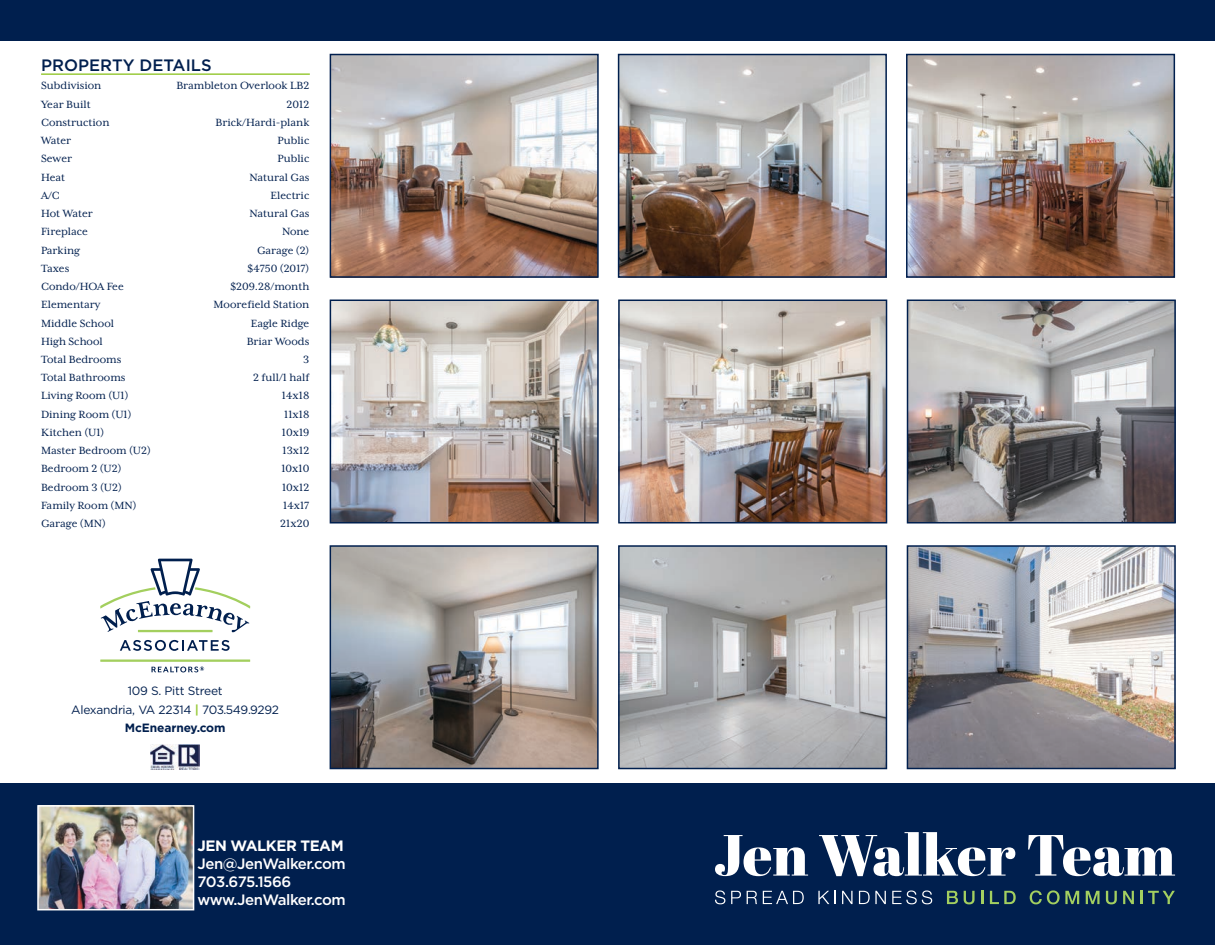
<style>
.page{position:relative;width:1215px;height:945px;background:#fff}
.page>*{position:absolute;margin:0;border:0;box-sizing:border-box;transform-origin:0 0}
.t1{font:500 16.5px "Gotham";color:#001f4e}
.Agent_website_back{font:500 15px "Gotham";letter-spacing:-.03em;color:#fff}
.Agent_website_back-2{font:700 15px "Gotham";letter-spacing:-.03em;color:#fff}
.t2{font:12px "Mrs Eaves XL Serif OT";color:#001f4e}
.Office_address{font:12px "Gotham";letter-spacing:-.02em;color:#001f4e}
.company_website{font:700 12px "Gotham";letter-spacing:-.01em;color:#001f4e}
.s1{font-weight:700;color:#9aca3c}
</style>
<div class="page">
<div style="left:1px;top:783px;width:1214px;height:162px;background:#001f4e"></div>
<div style="left:1px;top:0;width:1214px;height:40px;background:#001f4e"></div>
<img style="left:909px;top:57px;width:263px;height:218px">
<div style="left:906px;top:54px;width:269px;height:224px;border:2px solid #001f4e"></div>
<img style="left:910px;top:303px;width:263px;height:218px">
<div style="left:907px;top:300px;width:269px;height:224px;border:2px solid #001f4e"></div>
<img style="left:621px;top:57px;width:263px;height:218px">
<div style="left:618px;top:54px;width:269px;height:224px;border:2px solid #001f4e"></div>
<img style="left:621px;top:303px;width:263px;height:218px">
<div style="left:618px;top:300px;width:269px;height:224px;border:2px solid #001f4e"></div>
<img style="left:333px;top:57px;width:263px;height:218px">
<div style="left:330px;top:54px;width:269px;height:224px;border:2px solid #001f4e"></div>
<img style="left:333px;top:303px;width:263px;height:218px">
<div style="left:330px;top:300px;width:269px;height:224px;border:2px solid #001f4e"></div>
<hr style="left:41px;top:73px;width:269px;height:2px;background:#9aca3c">
<img style="left:151px;top:745px;width:49px;height:24px">
<svg style="left:151px;top:667px;width:53px;height:5px"></svg>
<hr style="left:100px;top:660px;width:150px;height:2px;background:#a3cf5e">
<svg style="left:100px;top:559px;width:150px;height:74px"></svg>
<svg style="left:120px;top:640px;width:110px;height:11px"></svg>
<svg style="left:715px;top:835px;width:93px;height:41px"></svg>
<svg style="left:819px;top:832px;width:196px;height:44px"></svg>
<svg style="left:1028px;top:835px;width:147px;height:41px"></svg>
<svg style="left:715px;top:891px;width:10px;height:13px"></svg>
<svg style="left:731px;top:891px;width:10px;height:13px"></svg>
<svg style="left:747px;top:891px;width:10px;height:13px"></svg>
<svg style="left:763px;top:891px;width:41px;height:13px"></svg>
<svg style="left:818px;top:891px;width:18px;height:13px"></svg>
<svg style="left:842px;top:891px;width:11px;height:13px"></svg>
<svg style="left:859px;top:891px;width:27px;height:13px"></svg>
<svg style="left:892px;top:891px;width:40px;height:13px"></svg>
<svg style="left:947px;top:891px;width:11px;height:13px"></svg>
<svg style="left:964px;top:891px;width:11px;height:13px"></svg>
<svg style="left:981px;top:891px;width:2px;height:13px"></svg>
<svg style="left:990px;top:891px;width:26px;height:13px"></svg>
<svg style="left:1030px;top:890px;width:49px;height:14px"></svg>
<svg style="left:1086px;top:891px;width:14px;height:13px"></svg>
<svg style="left:1106px;top:891px;width:11px;height:13px"></svg>
<svg style="left:1123px;top:891px;width:11px;height:13px"></svg>
<svg style="left:1140px;top:891px;width:35px;height:13px"></svg>
<img style="left:40px;top:808px;width:151px;height:99px">
<div style="left:37px;top:805px;width:157px;height:105px;border:2px solid #fff"></div>
<img style="left:910px;top:548px;width:263px;height:218px">
<div style="left:907px;top:545px;width:269px;height:224px;border:2px solid #001f4e"></div>
<img style="left:621px;top:548px;width:263px;height:218px">
<div style="left:618px;top:545px;width:269px;height:224px;border:2px solid #001f4e"></div>
<img style="left:333px;top:548px;width:263px;height:218px">
<div style="left:330px;top:545px;width:269px;height:224px;border:2px solid #001f4e"></div>
<p class="t1" style="left:41px;top:55px;width:172px">PROPERTY DETAILS</p>
<p class="t2" style="left:41px;top:80px;width:62px">Subdivision</p>
<p class="t2" style="left:176px;top:80px;width:134px">Brambleton Overlook LB2</p>
<p class="t2" style="left:41px;top:98px;width:51px">Year Built</p>
<p class="t2" style="left:287px;top:98px;width:24px">2012</p>
<p class="t2" style="left:41px;top:116px;width:70px">Construction</p>
<p class="t2" style="left:216px;top:116px;width:95px">Brick/Hardi-plank</p>
<p class="t2" style="left:41px;top:135px;width:32px">Water</p>
<p class="t2" style="left:278px;top:135px;width:33px">Public</p>
<p class="t2" style="left:41px;top:153px;width:33px">Sewer</p>
<p class="t2" style="left:278px;top:153px;width:33px">Public</p>
<p class="t2" style="left:41px;top:171px;width:26px">Heat</p>
<p class="t2" style="left:250px;top:171px;width:61px">Natural Gas</p>
<p class="t2" style="left:41px;top:189px;width:20px">A/C</p>
<p class="t2" style="left:271px;top:189px;width:40px">Electric</p>
<p class="t2" style="left:41px;top:207px;width:53px">Hot Water</p>
<p class="t2" style="left:250px;top:207px;width:61px">Natural Gas</p>
<p class="t2" style="left:41px;top:226px;width:48px">Fireplace</p>
<p class="t2" style="left:282px;top:226px;width:29px">None</p>
<p class="t2" style="left:41px;top:244px;width:40px">Parking</p>
<p class="t2" style="left:257px;top:244px;width:54px">Garage (2)</p>
<p class="t2" style="left:41px;top:262px;width:30px">Taxes</p>
<p class="t2" style="left:248px;top:262px;width:63px">$4750 (2017)</p>
<p class="t2" style="left:41px;top:280px;width:84px">Condo/HOA Fee</p>
<p class="t2" style="left:230px;top:280px;width:81px">$209.28/month</p>
<p class="t2" style="left:41px;top:299px;width:61px">Elementary</p>
<p class="t2" style="left:214px;top:299px;width:97px">Moorefield Station</p>
<p class="t2" style="left:41px;top:317px;width:74px">Middle School</p>
<p class="t2" style="left:251px;top:317px;width:60px">Eagle Ridge</p>
<p class="t2" style="left:41px;top:335px;width:63px">High School</p>
<p class="t2" style="left:247px;top:335px;width:64px">Briar Woods</p>
<p class="t2" style="left:41px;top:353px;width:82px">Total Bedrooms</p>
<p class="t2" style="left:303px;top:353px;width:8px">3</p>
<p class="t2" style="left:41px;top:372px;width:86px">Total Bathrooms</p>
<p class="t2" style="left:253px;top:372px;width:58px">2 full/1 half</p>
<p class="t2" style="left:41px;top:390px;width:89px">Living Room (U1)</p>
<p class="t2" style="left:282px;top:390px;width:29px">14x18</p>
<p class="t2" style="left:41px;top:408px;width:92px">Dining Room (U1)</p>
<p class="t2" style="left:284px;top:408px;width:27px">11x18</p>
<p class="t2" style="left:41px;top:426px;width:65px">Kitchen (U1)</p>
<p class="t2" style="left:282px;top:426px;width:29px">10x19</p>
<p class="t2" style="left:41px;top:445px;width:111px">Master Bedroom (U2)</p>
<p class="t2" style="left:283px;top:445px;width:28px">13x12</p>
<p class="t2" style="left:41px;top:463px;width:82px">Bedroom 2 (U2)</p>
<p class="t2" style="left:281px;top:463px;width:30px">10x10</p>
<p class="t2" style="left:41px;top:481px;width:82px">Bedroom 3 (U2)</p>
<p class="t2" style="left:282px;top:481px;width:29px">10x12</p>
<p class="t2" style="left:41px;top:499px;width:97px">Family Room (MN)</p>
<p class="t2" style="left:283px;top:499px;width:28px">14x17</p>
<p class="t2" style="left:41px;top:518px;width:66px">Garage (MN)</p>
<p class="t2" style="left:280px;top:518px;width:31px">21x20</p>
<p class="Office_address" style="left:128px;top:683px;width:96px">109 S. Pitt Street</p>
<p class="Office_address" style="left:71px;top:702px;width:209px">Alexandria, VA 22314 <span class="s1">|</span> 703.549.9292</p>
<p class="company_website" style="left:125px;top:720px;width:102px">McEnearney.com</p>
<p class="Agent_website_back-2" style="left:198px;top:836px;width:148px">JEN WALKER TEAM</p>
<p class="Agent_website_back" style="left:198px;top:854px;width:150px">Jen@JenWalker.com</p>
<p class="Agent_website_back" style="left:198px;top:872px;width:95px">703.675.1566</p>
<p class="Agent_website_back" style="left:198px;top:890px;width:150px">www.JenWalker.com</p>
</div>
